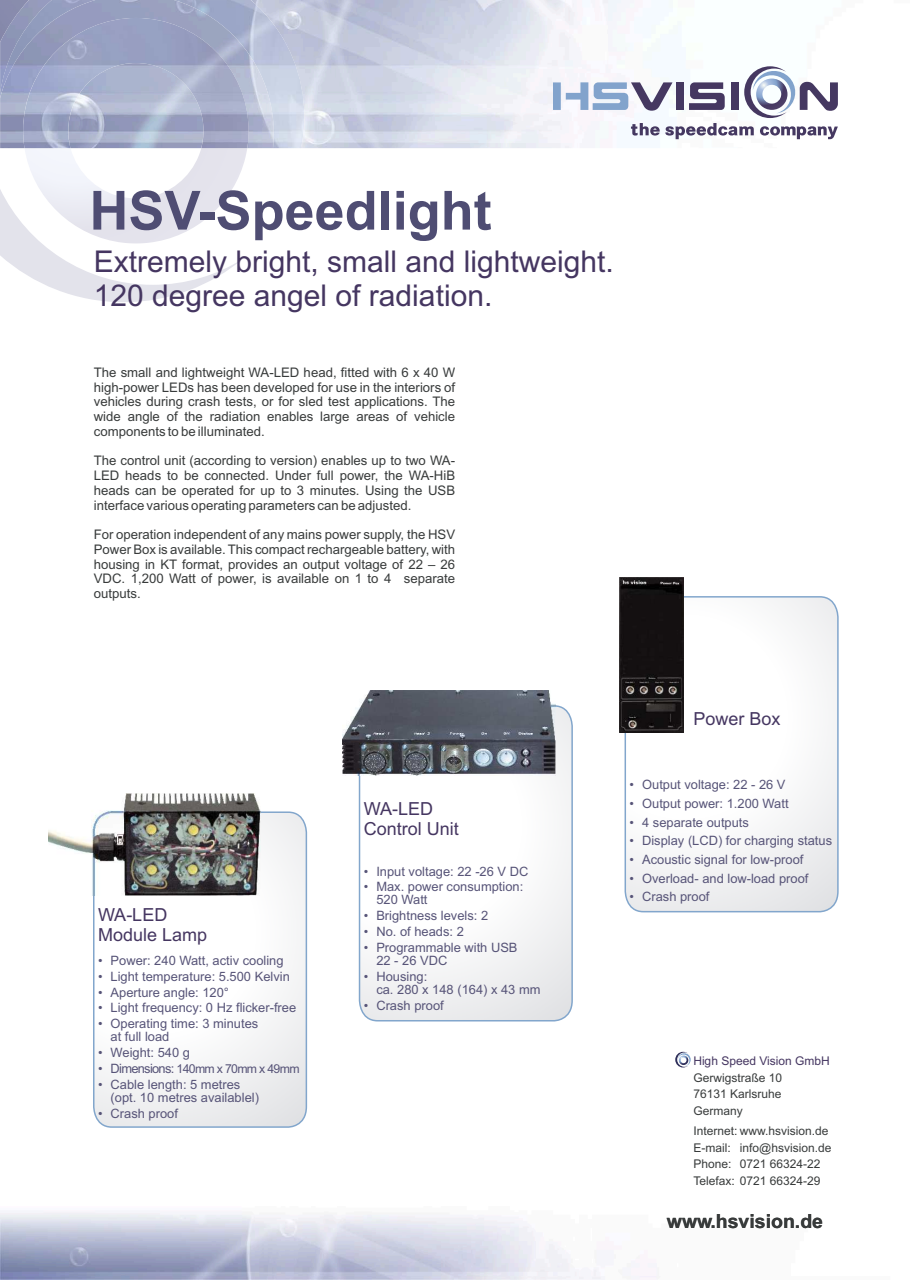
<style>
.page{position:relative;width:910px;height:1280px;background:#fff}
.page>*{position:absolute;margin:0;border:0;box-sizing:border-box;transform-origin:0 0}
.t1{font:700 54px "Arial";color:#4f4d73}
.t2{font:30px/33.5px "Arial";color:#453661}
.t3{font:700 19.5px "Arial";color:#383b3b}
.t4{font:18px/20.1px "Arial";color:#453661}
.t5{font:13.2px/14.7px "Arial";color:#383b3b;text-align:justify}
.t6{font:12.9px/12.9px "Arial";color:#575478}
.t7{font:12.3px "Arial";letter-spacing:-.055em;color:#575478}
.t8{font:12px/16.8px "Arial";color:#383b3b;text-align:justify}
.t9{font:12px "Arial";color:#453661}
.s1{font-size:12.9px}
</style>
<div class="page">
<img style="left:0;top:1212px;width:657px;height:68px">
<img style="left:0;top:0;width:304px;height:148px">
<svg style="left:0;top:189px;width:241px;height:113px"></svg>
<img style="left:23px;top:63px;width:181px;height:85px">
<svg style="left:553px;top:66px;width:285px;height:73px"></svg>
<svg style="left:675px;top:1052px;width:16px;height:15px"></svg>
<svg style="left:92px;top:811px;width:216px;height:317px"></svg>
<svg style="left:358px;top:704px;width:215px;height:318px"></svg>
<svg style="left:624px;top:595px;width:215px;height:318px"></svg>
<img style="left:620px;top:578px;width:63px;height:154px">
<img style="left:343px;top:690px;width:212px;height:85px">
<img style="left:48px;top:794px;width:213px;height:101px">
<h1 class="t1" style="left:89px;top:190px;width:404px">HSV-Speedlight</h1>
<h2 class="t2" style="left:94px;top:248px;width:522px">Extremely bright, small and lightweight.<br>120 degree angel of radiation.</h2>
<p class="t5" style="left:94px;top:366px;width:363px">The small and lightweight WA-LED head, fitted with 6 x 40 W high-power LEDs has been developed for use in the interiors of vehicles during crash tests, or for sled test applications. The wide angle of the radiation enables large areas of vehicle components to be illuminated.</p>
<p class="t5" style="left:94px;top:455px;width:363px">The control unit (according to version) enables up to two WA-LED heads to be connected. Under full power, the WA-HiB heads can be operated for up to 3 minutes. Using the USB interface various operating parameters can be adjusted.</p>
<p class="t5" style="left:94px;top:528px;width:363px">For operation independent of any mains power supply, the HSV Power Box is available. This compact rechargeable battery, with housing in KT format, provides an output voltage of 22 – 26<br>VDC. 1,200 Watt of power, is available on 1 to 4 separate outputs.</p>
<h3 class="t4" style="left:98px;top:906px;width:111px">WA-LED<br>Module Lamp</h3>
<p class="t6" style="left:98px;top:955px;width:187px">• Power: 240 Watt, activ cooling</p>
<p class="t6" style="left:98px;top:971px;width:193px">• Light temperature: 5.500 Kelvin</p>
<p class="t6" style="left:98px;top:987px;width:133px">• Aperture angle: 120°</p>
<p class="t6" style="left:98px;top:1003px;width:200px">• Light frequency: 0 Hz flicker-free</p>
<p class="t6" style="left:111px;top:1018px;width:149px;text-indent:-13px">• Operating time: 3 minutes at full load</p>
<p class="t6" style="left:98px;top:1047px;width:93px">• Weight: 540 g</p>
<p class="t7" style="left:98px;top:1064px;width:203px"><span class="s1">• Dimensions:</span> 140mm x 70mm x 49mm</p>
<p class="t6" style="left:111px;top:1079px;width:150px;text-indent:-13px">• Cable length: 5 metres (opt. 10 metres availablel)</p>
<p class="t6" style="left:98px;top:1108px;width:81px">• Crash proof</p>
<h3 class="t4" style="left:364px;top:800px;width:97px">WA-LED<br>Control Unit</h3>
<p class="t6" style="left:364px;top:866px;width:166px">• Input voltage: 22 -26 V DC</p>
<p class="t6" style="left:376px;top:882px;width:148px;text-indent:-13px">• Max. power consumption:<br>520 Watt</p>
<p class="t6" style="left:364px;top:910px;width:126px">• Brightness levels: 2</p>
<p class="t6" style="left:364px;top:926px;width:102px">• No. of heads: 2</p>
<p class="t6" style="left:376px;top:942px;width:143px;text-indent:-13px">• Programmable with USB<br>22 - 26 VDC</p>
<p class="t6" style="left:376px;top:971px;width:166px;text-indent:-13px">• Housing:<br>ca. 280 x 148 (164) x 43 mm</p>
<p class="t6" style="left:364px;top:1000px;width:81px">• Crash proof</p>
<h3 class="t4" style="left:693px;top:711px;width:89px">Power Box</h3>
<p class="t6" style="left:629px;top:779px;width:158px">• Output voltage: 22 - 26 V</p>
<p class="t6" style="left:629px;top:798px;width:161px">• Output power: 1.200 Watt</p>
<p class="t6" style="left:629px;top:817px;width:121px">• 4 separate outputs</p>
<p class="t6" style="left:629px;top:835px;width:204px">• Display (LCD) for charging status</p>
<p class="t6" style="left:629px;top:854px;width:175px">• Acoustic signal for low-proof</p>
<p class="t6" style="left:630px;top:873px;width:180px">• Overload- and low-load proof</p>
<p class="t6" style="left:630px;top:892px;width:81px">• Crash proof</p>
<p class="t9" style="left:693px;top:1056px;width:138px">High Speed Vision GmbH</p>
<p class="t8" style="left:693px;top:1070px;width:90px">Gerwigstraße 10<br>76131 Karlsruhe Germany</p>
<p class="t8" style="left:693px;top:1123px;width:140px;text-align:left">Internet: www.hsvision.de<br>E-mail: info@hsvision.de<br>Phone: 0721 66324-22<br>Telefax: 0721 66324-29</p>
<h3 class="t3" style="left:667px;top:1214px;width:158px">www.hsvision.de</h3>
</div>
